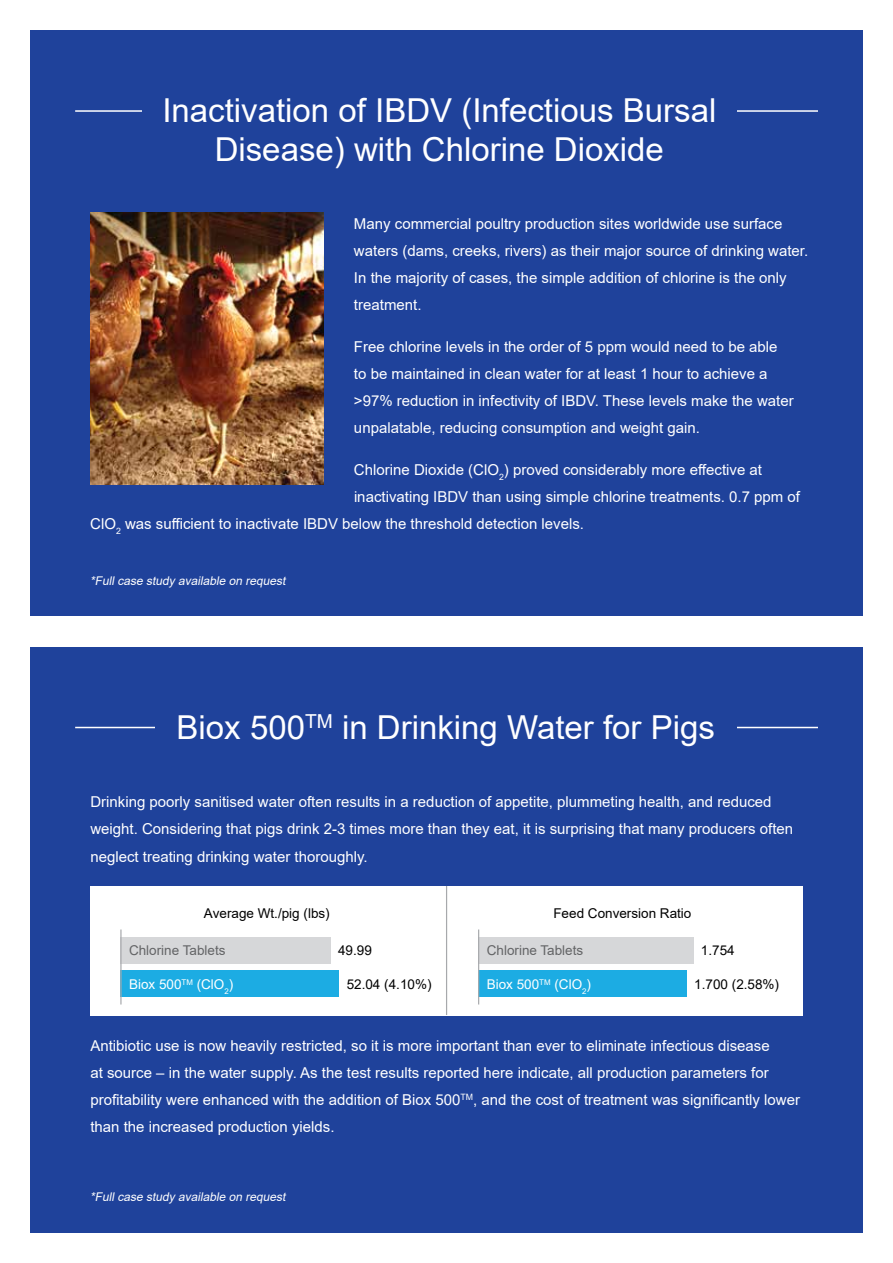
<style>
.page{position:relative;width:893px;height:1263px;background:#fff}
.page>*{position:absolute;margin:0;border:0;box-sizing:border-box;transform-origin:0 0}
.t1{font:33px/39.6px "Arial";color:#fff;text-align:center}
.t2{font:15px/27px "Arial";color:#fff}
.t3{font:13.5px "Arial";color:#000}
.t4{font:13.5px "Arial";color:#636466}
.t5{font:13.5px "Arial";color:#fff}
.t6{font:italic 12px "Arial";color:#fff}
</style>
<div class="page">
<div style="left:30px;top:30px;width:833px;height:586px;background:#1f429b"></div>
<div style="left:30px;top:647px;width:833px;height:586px;background:#1f429b"></div>
<hr style="left:75px;top:110px;width:743px;height:2px;background:#fff">
<div style="left:142px;top:98px;width:594px;height:89px;background:#1f429b"></div>
<img style="left:90px;top:213px;width:234px;height:272px">
<hr style="left:75px;top:727px;width:743px;height:1px;background:#fff">
<div style="left:155px;top:715px;width:581px;height:43px;background:#1f429b"></div>
<div style="left:90px;top:886px;width:713px;height:129px;background:#fff"></div>
<div style="left:120px;top:970px;width:219px;height:27px;background:#1cace3"></div>
<div style="left:120px;top:937px;width:211px;height:27px;background:#d6d7d9"></div>
<hr style="left:120px;top:929px;width:2px;height:75px;background:#a7a9ac">
<hr style="left:446px;top:886px;width:1px;height:129px;background:#a7a9ac">
<div style="left:478px;top:970px;width:209px;height:27px;background:#1cace3"></div>
<div style="left:478px;top:937px;width:215px;height:27px;background:#d6d7d9"></div>
<hr style="left:478px;top:929px;width:1px;height:75px;background:#a7a9ac">
<h1 class="t1" style="left:162px;top:90px;width:555px">Inactivation of IBDV (Infectious Bursal<br>Disease) with Chlorine Dioxide</h1>
<p class="t2" style="left:354px;top:210px;width:456px">Many commercial poultry production sites worldwide use surface waters (dams, creeks, rivers) as their major source of drinking water.<br>In the majority of cases, the simple addition of chlorine is the only treatment.</p>
<p class="t2" style="left:354px;top:333px;width:441px">Free chlorine levels in the order of 5 ppm would need to be able to be maintained in clean water for at least 1 hour to achieve a &gt;97% reduction in infectivity of IBDV. These levels make the water unpalatable, reducing consumption and weight gain.</p>
<p class="t2" style="left:354px;top:456px;width:410px">Chlorine Dioxide (ClO<sub>2</sub>) proved considerably more effective at</p>
<p class="t2" style="left:354px;top:483px;width:448px">inactivating IBDV than using simple chlorine treatments. 0.7 ppm of</p>
<p class="t2" style="left:90px;top:510px;width:495px">ClO<sub>2</sub> was sufficient to inactivate IBDV below the threshold detection levels.</p>
<p class="t6" style="left:90px;top:573px;width:200px">*Fullcase study available on request</p>
<h1 class="t1" style="left:177px;top:707px;width:540px">Biox 500<sup>TM</sup> in Drinking Water for Pigs</h1>
<p class="t2" style="left:90px;top:789px;width:704px">Drinking poorly sanitised water often results in a reduction of appetite, plummeting health, and reduced weight. Considering that pigs drink 2-3 times more than they eat, it is surprising that many producers often neglect treating drinking water thoroughly.</p>
<p class="t3" style="left:204px;top:904px;width:127px">Average Wt./pig (lbs)</p>
<p class="t3" style="left:553px;top:904px;width:140px">Feed Conversion Ratio</p>
<p class="t4" style="left:129px;top:941px;width:98px">Chlorine Tablets</p>
<p class="t5" style="left:129px;top:975px;width:106px">Biox 500<sup>TM</sup> (ClO<sub>2</sub>)</p>
<p class="t4" style="left:487px;top:941px;width:98px">Chlorine Tablets</p>
<p class="t5" style="left:487px;top:975px;width:106px">Biox 500<sup>TM</sup> (ClO<sub>2</sub>)</p>
<p class="t3" style="left:338px;top:941px;width:35px">49.99</p>
<p class="t3" style="left:347px;top:975px;width:86px">52.04 (4.10%)</p>
<p class="t3" style="left:701px;top:941px;width:35px">1.754</p>
<p class="t3" style="left:694px;top:975px;width:86px">1.700 (2.58%)</p>
<p class="t2" style="left:90px;top:1032px;width:711px">Antibiotic use is now heavily restricted, so it is more important than ever to eliminate infectious disease<br>at source – in the water supply. As the test results reported here indicate, all production parameters for profitability were enhanced with the addition of Biox 500<sup>TM</sup>, and the cost of treatment was significantly lower than the increased production yields.</p>
<p class="t6" style="left:90px;top:1188px;width:200px">*Fullcase study available on request</p>
</div>
